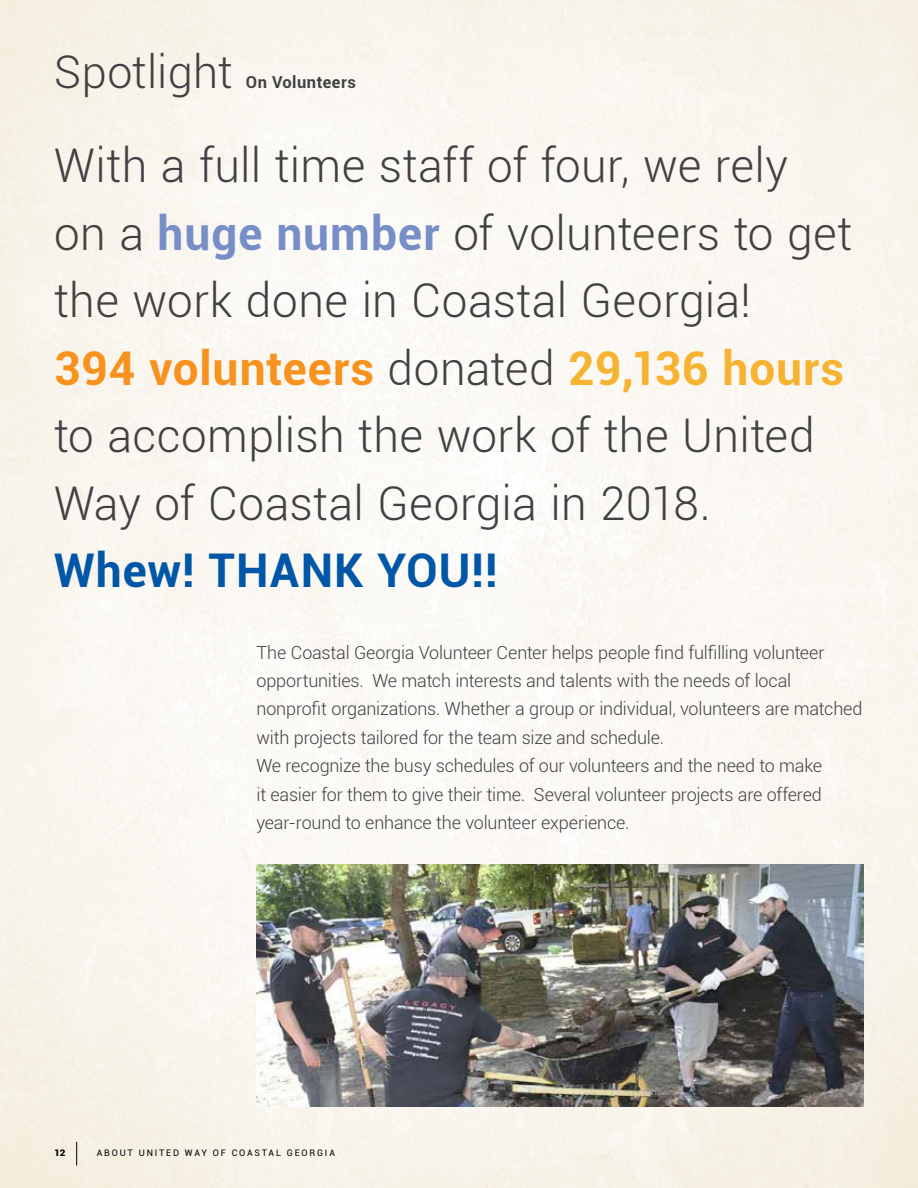
<style>
.page{position:relative;width:918px;height:1188px;background:#fff}
.page>*{position:absolute;margin:0;border:0;box-sizing:border-box;transform-origin:0 0}
.t1{font:300 46.5px/67.5px "Roboto";letter-spacing:.01em;color:#414042}
.t2{font:700 46.5px "Roboto";letter-spacing:.02em;color:#0056a7}
.t3{font:300 45px "Roboto";letter-spacing:.005em;color:#414042}
.t4{font:300 18px/28.5px "Roboto";letter-spacing:-.01em;color:#414042}
.t5{font:700 16.5px "Roboto";letter-spacing:.03em;color:#414042}
.t6{font:9px "Roboto";letter-spacing:.2em;color:#000}
.t7{font:900 9px "Roboto";color:#000;scale:1.1 1}
.s1{font-weight:700;color:#788ec7}
.s2{font-weight:700;color:#f7921e}
.s3{font-weight:700;color:#f6b331}
</style>
<div class="page">
<img style="left:0;top:0;width:918px;height:1188px">
<svg style="left:76px;top:1142px;width:1px;height:24px"></svg>
<img style="left:256px;top:864px;width:608px;height:243px">
<h2 class="t3" style="left:54px;top:41px;width:180px">Spotlight</h2>
<p class="t5" style="left:246px;top:70px;width:111px">On Volunteers</p>
<h1 class="t1" style="left:54px;top:130px;width:800px">With a full time staff of four, we rely<br>on a <span class="s1">huge number</span> of volunteers to get the work done in Coastal Georgia!<br><span class="s2">394 volunteers</span> donated <span class="s3">29,136 hours </span>to accomplish the work of the United Way of Coastal Georgia in 2018.</h1>
<h1 class="t2" style="left:54px;top:538px;width:445px">Whew! THANK YOU!!</h1>
<p class="t4" style="left:256px;top:637px;width:608px">The Coastal Georgia Volunteer Center helps people find fulfilling volunteer opportunities. We match interests and talents with the needs of local nonprofit organizations. Whether a group or individual, volunteers are matched with projects tailored for the team size and schedule.<br>We recognize the busy schedules of our volunteers and the need to make<br>it easier for them to give their time. Several volunteer projects are offered year-round to enhance the volunteer experience.</p>
<p class="t7" style="left:54px;top:1146px;width:12px">12</p>
<p class="t6" style="left:97px;top:1146px;width:240px">ABOUT UNITED WAY OF COASTAL GEORGIA</p>
</div>
